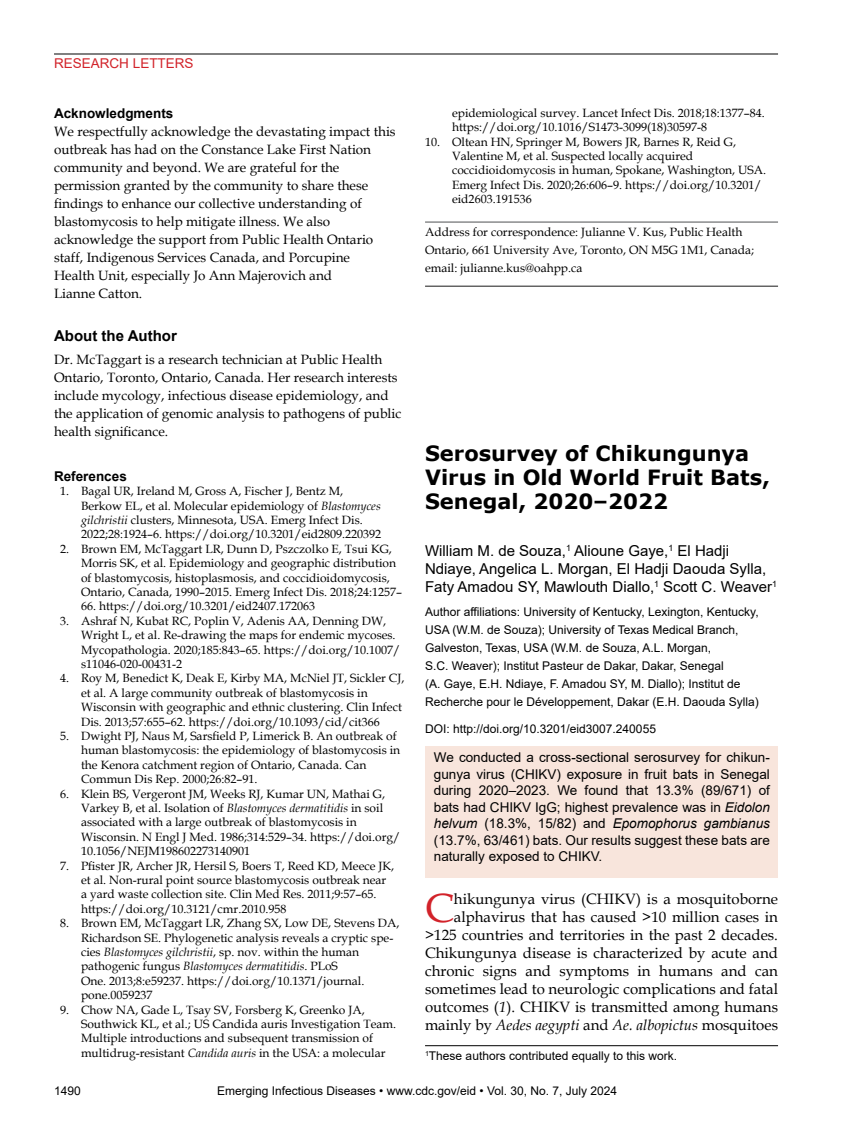
<style>
.page{position:relative;width:851px;height:1134px;background:#fff}
.page>*{position:absolute;margin:0;border:0;box-sizing:border-box;transform-origin:0 0}
.t1{font:40.8px "Book Antiqua";color:#d2232a}
.t2{font:700 21px/24px "Verdana";color:#000}
.t3{font:15px/18px "Book Antiqua";color:#000;text-align:right}
.t4{font:15px/18px "Arial";color:#000}
.t5{font:700 15px "Arial";color:#000}
.t6{font:13.5px/18px "Book Antiqua";color:#000}
.t7{font:13.5px/16.5px "Arial";color:#000;text-align:justify}
.t8{font:700 13.5px "Arial";color:#000}
.t9{font:13.5px "Arial";color:#d2232a}
.t10{font:12px/14.4px "Book Antiqua";color:#000}
.t11{font:12px/18px "Arial";color:#000}
.s1{font-style:italic}
</style>
<div class="page">
<hr style="left:54px;top:54px;width:724px;height:1px;background:#000">
<hr style="left:425px;top:222px;width:353px;height:1px;background:#636466">
<hr style="left:425px;top:286px;width:353px;height:1px;background:#333">
<div style="left:426px;top:746px;width:352px;height:132px;background:#f8e5dc"></div>
<hr style="left:425px;top:1045px;width:353px;height:1px;background:#000">
<p class="t9" style="left:54px;top:54px;width:141px">RESEARCH LETTERS</p>
<p class="t8" style="left:54px;top:104px;width:121px">Acknowledgments</p>
<p class="t6" style="left:54px;top:122px;width:343px">We respectfully acknowledge the devastating impact this outbreak has had on the Constance Lake First Nation community and beyond. We are grateful for the permission granted by the community to share these findings to enhance our collective understanding of blastomycosis to help mitigate illness. We also acknowledge the support from Public Health Ontario staff, Indigenous Services Canada, and Porcupine<br>Health Unit, especially Jo Ann Majerovich and<br>Lianne Catton.</p>
<p class="t5" style="left:54px;top:325px;width:124px">About the Author</p>
<p class="t6" style="left:54px;top:350px;width:349px">Dr. McTaggart is a research technician at Public Health Ontario, Toronto, Ontario, Canada. Her research interests include mycology, infectious disease epidemiology, and the application of genomic analysis to pathogens of public health significance.</p>
<p class="t8" style="left:54px;top:467px;width:74px">References</p>
<p class="t10" style="left:81px;top:484px;width:302px;text-indent:-21px">1. Bagal UR, Ireland M, Gross A, Fischer J, Bentz M, Berkow EL, et al. Molecular epidemiology of <span class="s1">Blastomyces gilchristii</span> clusters, Minnesota, USA. Emerg Infect Dis.<br>2022;28:1924–6. https://doi.org/10.3201/eid2809.220392</p>
<p class="t10" style="left:81px;top:541px;width:322px;text-indent:-21px">2. Brown EM, McTaggart LR, Dunn D, Pszczolko E, Tsui KG, Morris SK, et al. Epidemiology and geographic distribution of blastomycosis, histoplasmosis, and coccidioidomycosis, Ontario, Canada, 1990–2015. Emerg Infect Dis. 2018;24:1257–</p>
<p class="t10" style="left:81px;top:599px;width:236px">66. https://doi.org/10.3201/eid2407.172063</p>
<p class="t10" style="left:81px;top:613px;width:321px;text-indent:-21px">3. Ashraf N, Kubat RC, Poplin V, Adenis AA, Denning DW, Wright L, et al. Re-drawing the maps for endemic mycoses.<br>Mycopathologia. 2020;185:843–65. https://doi.org/10.1007/ s11046-020-00431-2</p>
<p class="t10" style="left:81px;top:671px;width:325px;text-indent:-21px">4. Roy M, Benedict K, Deak E, Kirby MA, McNiel JT, Sickler CJ, et al. A large community outbreak of blastomycosis in Wisconsin with geographic and ethnic clustering. Clin Infect Dis. 2013;57:655–62. https://doi.org/10.1093/cid/cit366</p>
<p class="t10" style="left:81px;top:728px;width:321px;text-indent:-21px">5. Dwight PJ, Naus M, Sarsfield P, Limerick B. An outbreak of human blastomycosis: the epidemiology of blastomycosis in the Kenora catchment region of Ontario, Canada. Can Commun Dis Rep. 2000;26:82–91.</p>
<p class="t10" style="left:81px;top:786px;width:321px;text-indent:-21px">6. Klein BS, Vergeront JM, Weeks RJ, Kumar UN, Mathai G, Varkey B, et al. Isolation of <span class="s1">Blastomyces dermatitidis</span> in soil associated with a large outbreak of blastomycosis in Wisconsin. N Engl J Med. 1986;314:529–34. https://doi.org/ 10.1056/NEJM198602273140901</p>
<p class="t10" style="left:81px;top:858px;width:315px;text-indent:-21px">7. Pfister JR, Archer JR, Hersil S, Boers T, Reed KD, Meece JK, et al. Non-rural point source blastomycosis outbreak near a yard waste collection site. Clin Med Res. 2011;9:57–65. https://doi.org/10.3121/cmr.2010.958</p>
<p class="t10" style="left:81px;top:916px;width:320px;text-indent:-21px">8. Brown EM, McTaggart LR, Zhang SX, Low DE, Stevens DA, Richardson SE. Phylogenetic analysis reveals a cryptic spe&shy;cies <span class="s1">Blastomyces gilchristii</span>, sp. nov. within the human pathogenic fungus <span class="s1">Blastomyces dermatitidis</span>. PLoS<br>One. 2013;8:e59237. https://doi.org/10.1371/journal. pone.0059237</p>
<p class="t10" style="left:81px;top:1002px;width:316px;text-indent:-21px">9. Chow NA, Gade L, Tsay SV, Forsberg K, Greenko JA, Southwick KL, et al.; US Candida auris Investigation Team.<br>Multiple introductions and subsequent transmission of multidrug-resistant <span class="s1">Candida auris</span> in the USA: a molecular</p>
<p class="t10" style="left:452px;top:105px;width:314px">epidemiological survey. Lancet Infect Dis. 2018;18:1377–84. https://doi.org/10.1016/S1473-3099(18)30597-8</p>
<p class="t10" style="left:452px;top:134px;width:315px;text-indent:-27px">10. Oltean HN, Springer M, Bowers JR, Barnes R, Reid G, Valentine M, et al. Suspected locally acquired coccidioidomycosis in human, Spokane, Washington, USA.<br>Emerg Infect Dis. 2020;26:606–9. https://doi.org/10.3201/ eid2603.191536</p>
<p class="t10" style="left:425px;top:223px;width:330px;line-height:18px">Address for correspondence: Julianne V. Kus, Public Health<br>Ontario, 661 University Ave, Toronto, ON M5G 1M1, Canada; email: julianne.kus@oahpp.ca</p>
<h2 class="t2" style="left:425px;top:441px;width:346px">Serosurvey of Chikungunya<br>Virus in Old World Fruit Bats,<br>Senegal, 2020–2022</h2>
<p class="t4" style="left:425px;top:541px;width:353px">William M. de Souza,<sup>1</sup> Alioune Gaye,<sup>1</sup> El Hadji<br>Ndiaye, Angelica L. Morgan, El Hadji Daouda Sylla,<br>Faty Amadou SY, Mawlouth Diallo,<sup>1</sup> Scott C. Weaver<sup>1</sup></p>
<p class="t11" style="left:425px;top:603px;width:335px">Author affiliations: University of Kentucky, Lexington, Kentucky, USA (W.M. de Souza); University of Texas Medical Branch, Galveston, Texas, USA (W.M. de Souza, A.L. Morgan,<br>S.C. Weaver); Institut Pasteur de Dakar, Dakar, Senegal<br>(A. Gaye, E.H. Ndiaye, F. Amadou SY, M. Diallo); Institut de Recherche pour le Développement, Dakar (E.H. Daouda Sylla)</p>
<p class="t11" style="left:425px;top:720px;width:232px">DOI: http://doi.org/10.3201/eid3007.240055</p>
<p class="t7" style="left:434px;top:749px;width:337px">We conducted a cross-sectional serosurvey for chikun&shy;gunya virus (CHIKV) exposure in fruit bats in Senegal during 2020–2023. We found that 13.3% (89/671) of bats had CHIKV IgG; highest prevalence was in <span class="s1">Eidolon helvum</span> (18.3%, 15/82) and <span class="s1">Epomophorus gambianus </span>(13.7%, 63/461) bats. Our results suggest these bats are naturally exposed to CHIKV.</p>
<p class="t3" style="left:425px;top:890px;width:354px">hikungunya virus (CHIKV) is a mosquitoborne alphavirus that has caused &gt;10 million cases in &gt;125 countries and territories in the past 2 decades.<br>Chikungunya disease is characterized by acute and chronic signs and symptoms in humans and can sometimes lead to neurologic complications and fatal outcomes (<span class="s1">1</span>). CHIKV is transmitted among humans mainly by <span class="s1">Aedes aegypti</span> and <span class="s1">Ae. albopictus</span> mosquitoes</p>
<h1 class="t1" style="left:425px;top:880px;width:30px">C</h1>
<p class="t11" style="left:425px;top:1046px;width:254px"><sup>1</sup>These authors contributed equally to this work.</p>
<p class="t11" style="left:54px;top:1082px;width:28px">1490</p>
<p class="t11" style="left:217px;top:1082px;width:401px">Emerging Infectious Diseases • www.cdc.gov/eid • Vol. 30, No. 7, July 2024</p>
</div>
